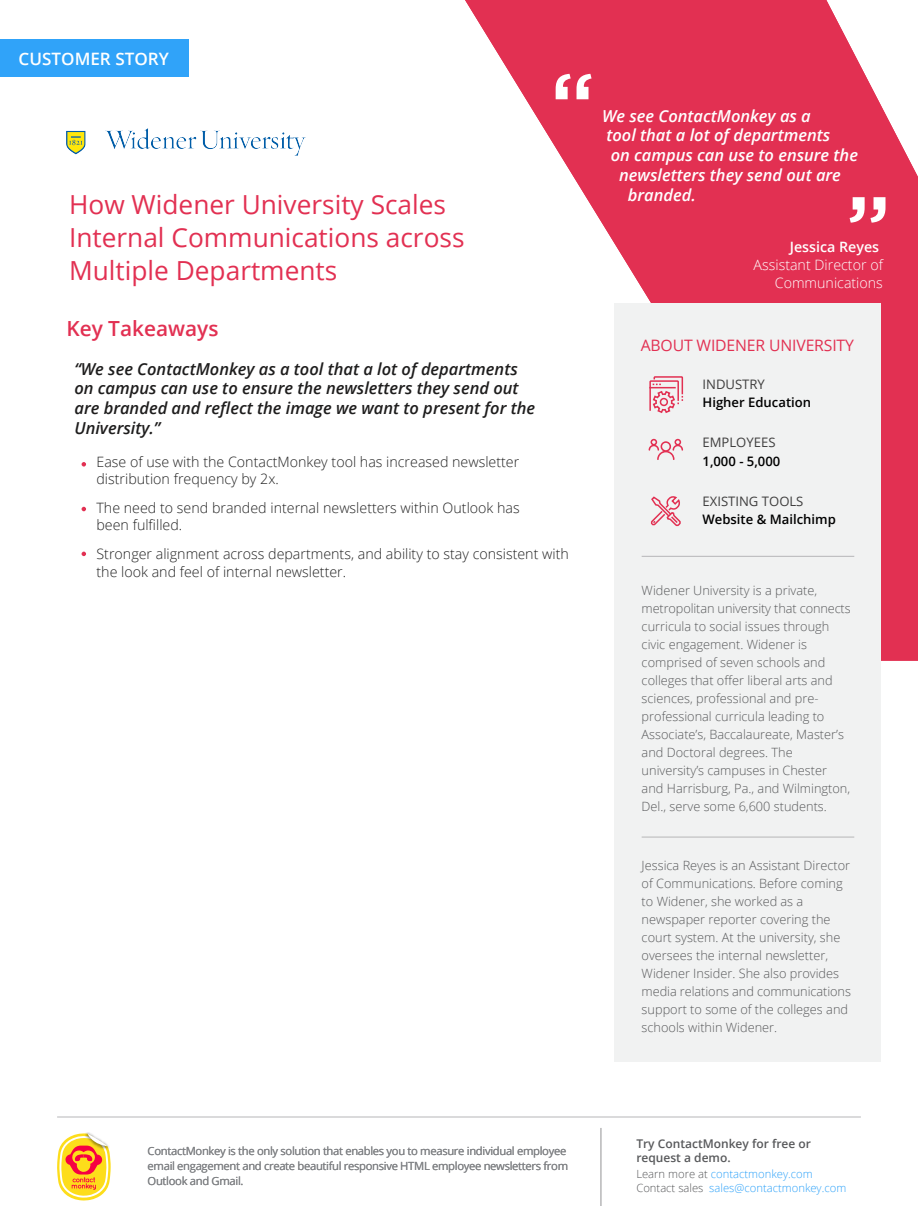
<style>
.page{position:relative;width:918px;height:1230px;background:#fff}
.page>*{position:absolute;margin:0;border:0;box-sizing:border-box;transform-origin:0 0}
.t1{font:500 90px "Gotham";color:#fff}
.t2{font:26.25px/33px "Open Sans";color:#e23052}
.t3{font:600 20.85px "Open Sans";color:#e23052}
.t4{font:600 17.1px "Open Sans";color:#fff}
.t5{font:italic 600 16.5px/19.8px "Open Sans";color:#1e1d1d}
.t6{font:italic 600 16.5px "Open Sans";color:#fff}
.t7{font:15.75px "Open Sans";letter-spacing:-.01em;color:#e23052}
.t8{font:300 14.25px/17.1px "Open Sans";color:#222}
.t9{font:300 14.25px "Open Sans";color:#fff}
.t10{font:600 14.25px "Open Sans";color:#fff}
.t11{font:600 13.05px "Open Sans";color:#000}
.t12{font:13.05px "Open Sans";color:#3f3e3e}
.t13{font:300 12.75px/18px "Open Sans";color:#58595b}
.t14{font:600 12px/14.4px "Open Sans";color:#58595b}
.t15{font:11.25px/15px "Open Sans";letter-spacing:-.03em;color:#808285}
.t16{font:300 11.25px/13.5px "Open Sans";color:#30a3f9}
.s1{color:#58595b}
</style>
<div class="page">
<svg style="left:465px;top:0;width:453px;height:660px;fill:#e23052"></svg>
<div style="left:0;top:39px;width:189px;height:37px;background:#30a3f9"></div>
<svg style="left:57px;top:1132px;width:54px;height:68px"></svg>
<hr style="left:57px;top:1116px;width:804px;height:1px;background:#b6b6b8">
<hr style="left:601px;top:1127px;width:1px;height:78px;background:#b6b6b8">
<svg style="left:82px;top:462px;width:4px;height:4px"></svg>
<svg style="left:82px;top:507px;width:4px;height:4px"></svg>
<svg style="left:82px;top:551px;width:4px;height:5px"></svg>
<img style="left:67px;top:128px;width:239px;height:28px">
<div style="left:614px;top:303px;width:267px;height:759px;background:#f1f2f2"></div>
<hr style="left:642px;top:556px;width:212px;height:1px;background:#b6b6b8">
<svg style="left:649px;top:439px;width:34px;height:21px"></svg>
<svg style="left:650px;top:496px;width:31px;height:31px"></svg>
<svg style="left:649px;top:376px;width:35px;height:37px"></svg>
<hr style="left:642px;top:836px;width:212px;height:1px;background:#b6b6b8">
<h3 class="t4" style="left:19px;top:47px;width:152px">CUSTOMER STORY</h3>
<h1 class="t1" style="left:550px;top:47px;width:47px">“</h1>
<h2 class="t2" style="left:69px;top:187px;width:397px">How Widener University Scales<br>Internal Communications across<br>Multiple Departments</h2>
<h3 class="t3" style="left:66px;top:314px;width:154px">Key Takeaways</h3>
<p class="t5" style="left:74px;top:358px;width:462px">“We see ContactMonkey as a tool that a lot of departments on campus can use to ensure the newsletters they send out are branded and reflect the image we want to present for the University.”</p>
<p class="t8" style="left:97px;top:453px;width:424px">Ease of use with the ContactMonkey tool has increased newsletter distribution frequency by 2x.</p>
<p class="t8" style="left:97px;top:499px;width:425px">The need to send branded internal newsletters within Outlook has been fulfilled.</p>
<p class="t8" style="left:97px;top:545px;width:474px">Stronger alignment across departments, and ability to stay consistent with the look and feel of internal newsletter.</p>
<p class="t6" style="left:602px;top:104px;width:210px">We see ContactMonkey as a</p>
<p class="t6" style="left:606px;top:124px;width:225px">tool that a lot of departments</p>
<p class="t6" style="left:611px;top:144px;width:249px">on campus can use to ensure the</p>
<p class="t6" style="left:619px;top:164px;width:223px">newsletters they send out are</p>
<p class="t6" style="left:628px;top:183px;width:70px">branded.</p>
<h1 class="t1" style="left:846px;top:169px;width:47px">”</h1>
<p class="t10" style="left:793px;top:236px;width:91px">Jessica Reyes</p>
<p class="t9" style="left:778px;top:278px;width:110px">Communications</p>
<p class="t10" style="left:790px;top:236px;width:91px">Jessica Reyes</p>
<p class="t9" style="left:754px;top:254px;width:131px">Assistant Director of</p>
<p class="t9" style="left:757px;top:257px;width:131px">Assistant Director of</p>
<p class="t9" style="left:775px;top:272px;width:110px">Communications</p>
<p class="t7" style="left:641px;top:335px;width:215px">ABOUT WIDENER UNIVERSITY</p>
<p class="t12" style="left:703px;top:375px;width:64px">INDUSTRY</p>
<p class="t11" style="left:703px;top:393px;width:110px">Higher Education</p>
<p class="t12" style="left:703px;top:434px;width:75px">EMPLOYEES</p>
<p class="t11" style="left:703px;top:452px;width:79px">1,000 - 5,000</p>
<p class="t12" style="left:703px;top:492px;width:102px">EXISTING TOOLS</p>
<p class="t11" style="left:703px;top:510px;width:135px">Website &amp; Mailchimp</p>
<p class="t13" style="left:642px;top:580px;width:211px">Widener University is a private, metropolitan university that connects curricula to social issues through civic engagement. Widener is comprised of seven schools and colleges that offer liberal arts and sciences, professional and pre&shy;professional curricula leading to Associate’s, Baccalaureate, Master’s and Doctoral degrees. The university’s campuses in Chester and Harrisburg, Pa., and Wilmington, Del., serve some 6,600 students.</p>
<p class="t13" style="left:642px;top:856px;width:211px">Jessica Reyes is an Assistant Director of Communications. Before coming to Widener, she worked as a newspaper reporter covering the court system. At the university, she oversees the internal newsletter, Widener Insider. She also provides media relations and communications support to some of the colleges and schools within Widener.</p>
<p class="t15" style="left:148px;top:1143px;width:422px">ContactMonkey is the only solution that enables you to measure individual employee email engagement and create beautiful responsive HTML employee newsletters from<br>Outlook and Gmail.</p>
<p class="t14" style="left:636px;top:1135px;width:176px">Try ContactMonkey for free or request a demo.</p>
<p class="t16" style="left:636px;top:1167px;width:212px"><span class="s1">Learn more at</span> contactmonkey.com<br><span class="s1">Contact sales</span> sales@contactmonkey.com</p>
</div>
